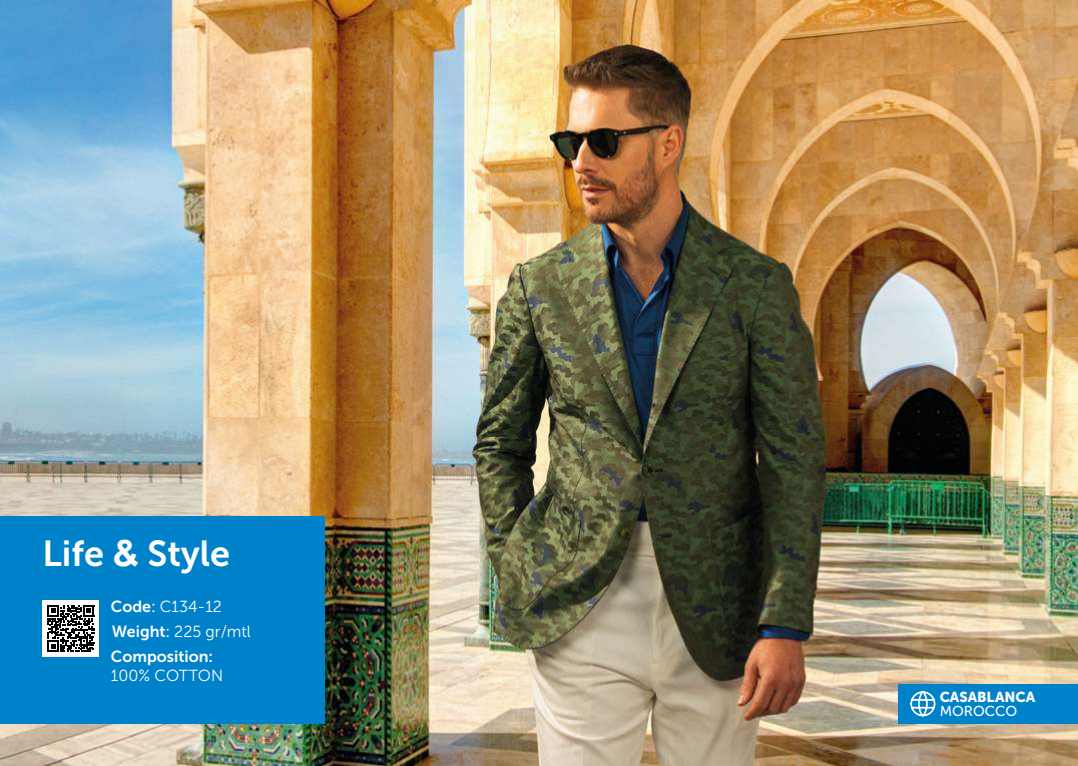
<style>
.page{position:relative;width:1078px;height:766px;background:#fff}
.page>*{position:absolute;margin:0;border:0;box-sizing:border-box;transform-origin:0 0}
.t1{font:36px "Museo Sans 700";color:#fff}
.t2{font:16px/25px "Museo Sans 300";color:#fff}
.t3{font:16px "Museo Sans 700";color:#fff}
.t4{font:14.3px "Museo Sans 900";color:#fff}
.t5{font:14.3px "Museo Sans 500";color:#fff}
.s1{font-family:"Arial";font-weight:700}
.s2{font-family:"Museo Sans 700"}
.s3{font-family:"Museo Sans 500"}
</style>
<div class="page">
<img style="left:0;top:0;width:1077px;height:765px">
<div style="left:0;top:515px;width:324px;height:208px;background:#0082ca"></div>
<div style="left:43px;top:600px;width:56px;height:56px;background:#fff"></div>
<svg style="left:48px;top:605px;width:46px;height:46px"></svg>
<div style="left:898px;top:684px;width:179px;height:39px;background:#0082ca"></div>
<svg style="left:910px;top:691px;width:26px;height:26px"></svg>
<h1 class="t1" style="left:43px;top:533px;width:189px">Life <span class="s1">&amp;</span> Style</h1>
<p class="t2" style="left:111px;top:594px;width:141px"><span class="s2">Code</span><span class="s3">:</span> C134-12<br><span class="s2">Weight</span><span class="s3">:</span> 225 gr/mtl</p>
<p class="t3" style="left:111px;top:647px;width:104px">Composition:</p>
<p class="t2" style="left:111px;top:663px;width:114px">100% COTTON</p>
<p class="t4" style="left:939px;top:688px;width:97px">CASABLANCA</p>
<p class="t5" style="left:939px;top:703px;width:79px">MOROCCO</p>
</div>
